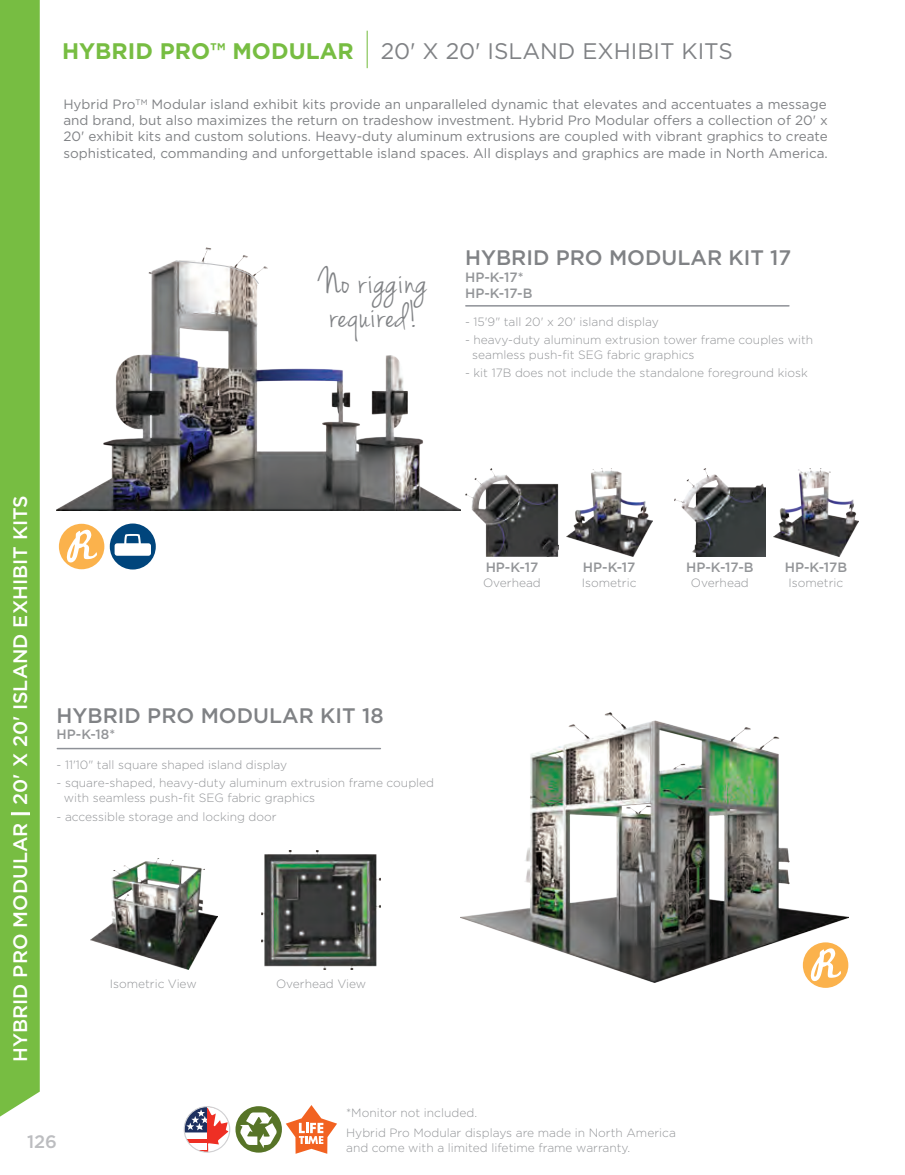
<style>
.page{position:relative;width:905px;height:1175px;background:#fff}
.page>*{position:absolute;margin:0;border:0;box-sizing:border-box;transform-origin:0 0}
.t1{font:38.55px/34.2px "Jenna Sue";letter-spacing:.025em;color:#808285}
.t2{font:22.5px "Gotham";color:#808285}
.t3{font:500 21px "Gotham HTF";color:#808285}
.t4{font:500 19.5px "Gotham HTF";color:#fff}
.t5{font:500 18px "Gotham HTF";color:#bcbdc0}
.t6{font:13.5px/16.2px "Gotham";color:#808285;text-align:justify}
.t7{font:500 13.5px/16.5px "Gotham HTF";color:#939598}
.t8{font:300 12px/15px "Gotham";color:#939598}
.s1{font-weight:700;color:#77bd42}
</style>
<div class="page">
<div style="left:0;top:0;width:40px;height:1117px;background:#77bd42"></div>
<img style="left:461px;top:712px;width:387px;height:270px">
<img style="left:465px;top:469px;width:94px;height:87px">
<img style="left:566px;top:468px;width:86px;height:88px">
<hr style="left:466px;top:305px;width:323px;height:1px;background:#8e9197">
<img style="left:262px;top:851px;width:118px;height:118px">
<img style="left:90px;top:858px;width:127px;height:111px">
<hr style="left:57px;top:748px;width:323px;height:1px;background:#8e9197">
<div style="left:11px;top:812px;width:19px;height:3px;border:1px solid #fff"></div>
<hr style="left:366px;top:31px;width:2px;height:37px;background:#77bd42">
<div style="left:59px;top:524px;width:45px;height:45px;background:#fbb24c;border-radius:50%"></div>
<svg style="left:67px;top:529px;width:30px;height:33px"></svg>
<div style="left:802px;top:942px;width:46px;height:45px;background:#fbb24c;border-radius:50%"></div>
<svg style="left:810px;top:948px;width:31px;height:33px"></svg>
<svg style="left:286px;top:1105px;width:51px;height:48px"></svg>
<svg style="left:184px;top:1107px;width:46px;height:45px"></svg>
<div style="left:184px;top:1106px;width:46px;height:46px;border:1px solid #d0d1d3;border-radius:50%"></div>
<img style="left:57px;top:248px;width:404px;height:263px">
<svg style="left:175px;top:261px;width:84px;height:23px"></svg>
<img style="left:674px;top:468px;width:91px;height:88px">
<img style="left:773px;top:468px;width:85px;height:89px">
<div style="left:110px;top:523px;width:46px;height:46px;background:#00457c;border-radius:50%"></div>
<svg style="left:115px;top:534px;width:36px;height:22px"></svg>
<div style="left:235px;top:1106px;width:47px;height:46px;background:#577427;border-radius:50%"></div>
<svg style="left:239px;top:1112px;width:38px;height:36px"></svg>
<h2 class="t2" style="left:62px;top:36px;width:672px"><span class="s1">HYBRID PRO™ MODULAR</span> 20' X 20' ISLAND EXHIBIT KITS</h2>
<p class="t6" style="left:63px;top:96px;width:766px">Hybrid Pro<sup>TM</sup> Modular island exhibit kits provide an unparalleled dynamic that elevates and accentuates a message and brand, but also maximizes the return on tradeshow investment. Hybrid Pro Modular offers a collection of 20' x 20' exhibit kits and custom solutions. Heavy-duty aluminum extrusions are coupled with vibrant graphics to create sophisticated, commanding and unforgettable island spaces. All displays and graphics are made in North America.</p>
<h1 class="t1" style="left:320px;top:267px;width:109px">No rigging required!</h1>
<h3 class="t3" style="left:465px;top:246px;width:328px">HYBRID PRO MODULAR KIT 17</h3>
<p class="t7" style="left:465px;top:268px;width:69px">HP-K-17*<br>HP-K-17-B</p>
<p class="t8" style="left:465px;top:313px;width:195px">- 15'9" tall 20' x 20' island display</p>
<p class="t8" style="left:472px;top:332px;width:342px;text-indent:-7px">- heavy-duty aluminum extrusion tower frame couples with seamless push-fit SEG fabric graphics</p>
<p class="t8" style="left:465px;top:365px;width:344px">- kit 17B does not include the standalone foreground kiosk</p>
<h3 class="t4" style="left:9px;top:1061px;width:568px;rotate:-90deg">HYBRID PRO MODULAR | 20' X 20' ISLAND EXHIBIT KITS</h3>
<h3 class="t3" style="left:57px;top:703px;width:328px">HYBRID PRO MODULAR KIT 18</h3>
<p class="t7" style="left:57px;top:725px;width:60px">HP-K-18*</p>
<p class="t8" style="left:57px;top:757px;width:232px">- 11'10" tall square shaped island display</p>
<p class="t8" style="left:64px;top:775px;width:372px;text-indent:-7px">- square-shaped, heavy-duty aluminum extrusion frame coupled with seamless push-fit SEG fabric graphics</p>
<p class="t8" style="left:57px;top:808px;width:222px">- accessible storage and locking door</p>
<p class="t8" style="left:110px;top:975px;width:88px">Isometric View</p>
<p class="t8" style="left:276px;top:975px;width:92px">Overhead View</p>
<p class="t7" style="left:485px;top:559px;width:54px">HP-K-17</p>
<p class="t8" style="left:483px;top:575px;width:59px">Overhead</p>
<p class="t7" style="left:583px;top:559px;width:54px">HP-K-17</p>
<p class="t8" style="left:581px;top:575px;width:56px">Isometric</p>
<p class="t7" style="left:686px;top:559px;width:69px">HP-K-17-B</p>
<p class="t8" style="left:691px;top:575px;width:59px">Overhead</p>
<p class="t7" style="left:784px;top:559px;width:64px">HP-K-17B</p>
<p class="t8" style="left:788px;top:575px;width:56px">Isometric</p>
<h3 class="t5" style="left:27px;top:1131px;width:31px">126</h3>
<p class="t8" style="left:346px;top:1101px;width:331px;line-height:20.7px">*Monitor not included.<br>Hybrid Pro Modular displays are made in North America</p>
<p class="t8" style="left:346px;top:1140px;width:286px">and come with a limited lifetime frame warranty.</p>
</div>
